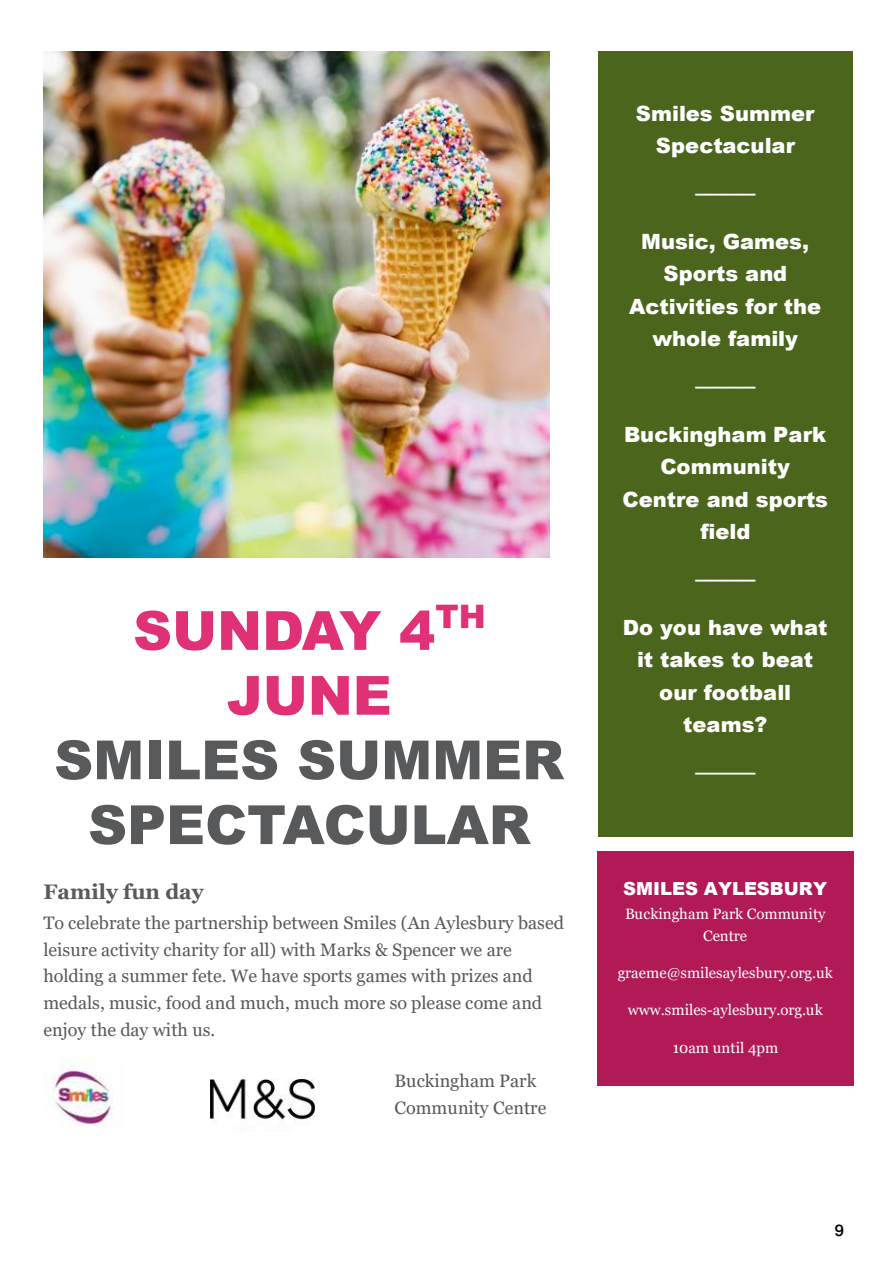
<style>
.page{position:relative;width:893px;height:1263px;background:#fff}
.page>*{position:absolute;margin:0;border:0;box-sizing:border-box;transform-origin:0 0}
.t1{font:900 54px/64.8px "Arial";color:#58595b;text-align:center}
.t2{font:900 54px/64.8px "Arial";color:#e03177;text-align:center}
.t3{font:900 21px/32.5px "Arial";color:#fff;text-align:center}
.t4{font:700 21px "Georgia";color:#58595b}
.t5{font:18px/26.5px "Georgia";color:#58595b}
.t6{font:900 18px "Arial";color:#fff}
.t7{font:500 16.5px "Swiss 721 BT";color:#000}
.t8{font:15px/22.2px "Georgia";color:#fff;text-align:center}
</style>
<div class="page">
<div style="left:599px;top:51px;width:253px;height:80px;background:#4b651c"></div>
<hr style="left:598px;top:51px;width:1px;height:80px;background:#4b651c">
<hr style="left:852px;top:51px;width:1px;height:80px;background:#4b651c">
<div style="left:599px;top:131px;width:253px;height:47px;background:#4b651c"></div>
<hr style="left:598px;top:131px;width:1px;height:47px;background:#4b651c">
<hr style="left:852px;top:131px;width:1px;height:47px;background:#4b651c">
<div style="left:599px;top:178px;width:253px;height:48px;background:#4b651c"></div>
<hr style="left:598px;top:178px;width:1px;height:48px;background:#4b651c">
<hr style="left:852px;top:178px;width:1px;height:48px;background:#4b651c">
<div style="left:599px;top:226px;width:253px;height:32px;background:#4b651c"></div>
<hr style="left:598px;top:226px;width:1px;height:32px;background:#4b651c">
<hr style="left:852px;top:226px;width:1px;height:32px;background:#4b651c">
<div style="left:599px;top:258px;width:253px;height:33px;background:#4b651c"></div>
<hr style="left:598px;top:258px;width:1px;height:33px;background:#4b651c">
<hr style="left:852px;top:258px;width:1px;height:33px;background:#4b651c">
<div style="left:599px;top:291px;width:253px;height:33px;background:#4b651c"></div>
<hr style="left:598px;top:291px;width:1px;height:33px;background:#4b651c">
<hr style="left:852px;top:291px;width:1px;height:33px;background:#4b651c">
<div style="left:599px;top:324px;width:253px;height:47px;background:#4b651c"></div>
<hr style="left:598px;top:324px;width:1px;height:47px;background:#4b651c">
<hr style="left:852px;top:324px;width:1px;height:47px;background:#4b651c">
<div style="left:599px;top:371px;width:253px;height:48px;background:#4b651c"></div>
<hr style="left:598px;top:371px;width:1px;height:48px;background:#4b651c">
<hr style="left:852px;top:371px;width:1px;height:48px;background:#4b651c">
<div style="left:599px;top:419px;width:253px;height:32px;background:#4b651c"></div>
<hr style="left:598px;top:419px;width:1px;height:32px;background:#4b651c">
<hr style="left:852px;top:419px;width:1px;height:32px;background:#4b651c">
<div style="left:599px;top:451px;width:253px;height:33px;background:#4b651c"></div>
<hr style="left:598px;top:451px;width:1px;height:33px;background:#4b651c">
<hr style="left:852px;top:451px;width:1px;height:33px;background:#4b651c">
<div style="left:599px;top:484px;width:253px;height:33px;background:#4b651c"></div>
<hr style="left:598px;top:484px;width:1px;height:33px;background:#4b651c">
<hr style="left:852px;top:484px;width:1px;height:33px;background:#4b651c">
<div style="left:599px;top:517px;width:253px;height:47px;background:#4b651c"></div>
<hr style="left:598px;top:517px;width:1px;height:47px;background:#4b651c">
<hr style="left:852px;top:517px;width:1px;height:47px;background:#4b651c">
<div style="left:599px;top:564px;width:253px;height:48px;background:#4b651c"></div>
<hr style="left:598px;top:564px;width:1px;height:48px;background:#4b651c">
<hr style="left:852px;top:564px;width:1px;height:48px;background:#4b651c">
<div style="left:599px;top:612px;width:253px;height:32px;background:#4b651c"></div>
<hr style="left:598px;top:612px;width:1px;height:32px;background:#4b651c">
<hr style="left:852px;top:612px;width:1px;height:32px;background:#4b651c">
<div style="left:599px;top:644px;width:253px;height:33px;background:#4b651c"></div>
<hr style="left:598px;top:644px;width:1px;height:33px;background:#4b651c">
<hr style="left:852px;top:644px;width:1px;height:33px;background:#4b651c">
<div style="left:599px;top:677px;width:253px;height:33px;background:#4b651c"></div>
<hr style="left:598px;top:677px;width:1px;height:33px;background:#4b651c">
<hr style="left:852px;top:677px;width:1px;height:33px;background:#4b651c">
<div style="left:599px;top:710px;width:253px;height:47px;background:#4b651c"></div>
<hr style="left:598px;top:710px;width:1px;height:47px;background:#4b651c">
<hr style="left:852px;top:710px;width:1px;height:47px;background:#4b651c">
<div style="left:599px;top:757px;width:253px;height:79px;background:#4b651c"></div>
<hr style="left:599px;top:836px;width:253px;height:1px;background:#4b651c">
<hr style="left:598px;top:757px;width:1px;height:79px;background:#4b651c">
<hr style="left:852px;top:757px;width:1px;height:79px;background:#4b651c">
<div style="left:597px;top:852px;width:257px;height:54px;background:#b11a57"></div>
<hr style="left:597px;top:851px;width:257px;height:1px;background:#b11a57">
<div style="left:597px;top:906px;width:257px;height:22px;background:#b11a57"></div>
<div style="left:597px;top:928px;width:257px;height:37px;background:#b11a57"></div>
<div style="left:597px;top:965px;width:257px;height:37px;background:#b11a57"></div>
<div style="left:597px;top:1002px;width:257px;height:37px;background:#b11a57"></div>
<div style="left:597px;top:1039px;width:257px;height:46px;background:#b11a57"></div>
<hr style="left:597px;top:1085px;width:257px;height:1px;background:#b11a57">
<img style="left:43px;top:51px;width:507px;height:506px">
<img style="left:43px;top:1057px;width:70px;height:69px">
<img style="left:210px;top:1080px;width:105px;height:40px">
<h1 class="t2" style="left:133px;top:596px;width:354px">SUNDAY 4<sup>TH<br></sup>JUNE</h1>
<h1 class="t1" style="left:54px;top:726px;width:511px">SMILES SUMMER<br>SPECTACULAR</h1>
<p class="t4" style="left:43px;top:878px;width:162px">Family fun day</p>
<p class="t5" style="left:43px;top:910px;width:522px">To celebrate the partnership between Smiles (An Aylesbury based leisure activity charity for all) with Marks &amp; Spencer we are holding a summer fete. We have sports games with prizes and medals, music, food and much, much more so please come and enjoy the day with us.</p>
<p class="t5" style="left:394px;top:1068px;width:153px">Buckingham Park<br>Community Centre</p>
<p class="t3" style="left:636px;top:96px;width:180px">Smiles Summer<br>Spectacular</p>
<p class="t3" style="left:695px;top:176px;width:61px">────</p>
<p class="t3" style="left:629px;top:224px;width:194px">Music, Games,<br>Sports and<br>Activities for the whole family</p>
<p class="t3" style="left:695px;top:369px;width:61px">────</p>
<p class="t3" style="left:623px;top:417px;width:207px">Buckingham Park<br>Community<br>Centre and sports field</p>
<p class="t3" style="left:695px;top:562px;width:61px">────</p>
<p class="t3" style="left:623px;top:610px;width:206px">Do you have what it takes to beat our football teams?</p>
<p class="t3" style="left:695px;top:755px;width:61px">────</p>
<p class="t6" style="left:623px;top:876px;width:205px">SMILES AYLESBURY</p>
<p class="t8" style="left:625px;top:903px;width:202px">Buckingham Park Community<br>Centre</p>
<p class="t8" style="left:618px;top:962px;width:217px">graeme@smilesaylesbury.org.uk</p>
<p class="t8" style="left:628px;top:999px;width:197px">www.smiles-aylesbury.org.uk</p>
<p class="t8" style="left:673px;top:1037px;width:107px">10am until 4pm</p>
<p class="t7" style="left:835px;top:1220px;width:11px">9</p>
</div>
